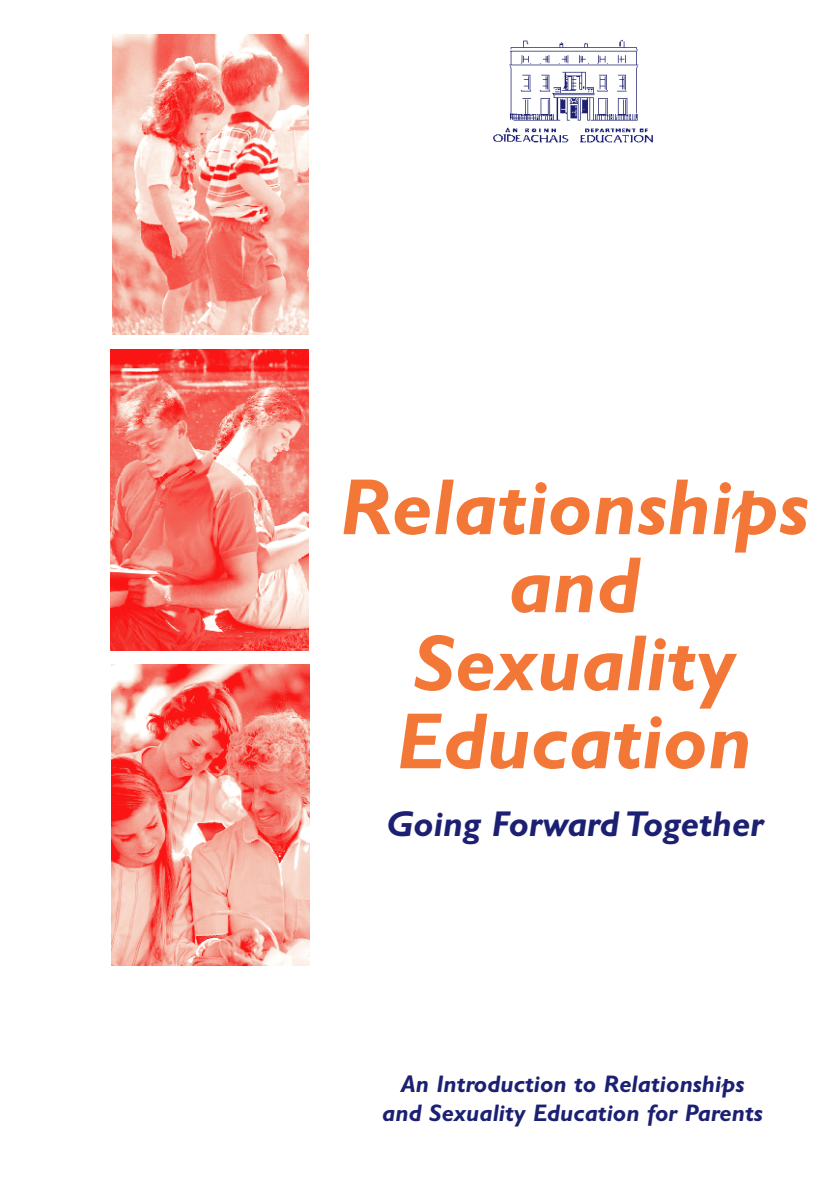
<style>
.page{position:relative;width:840px;height:1191px;background:#fff}
.page>*{position:absolute;margin:0;border:0;box-sizing:border-box;transform-origin:0 0}
.t1{font:italic 700 80px/78px "Gill Sans";color:#f37736;text-align:center}
.t2{font:italic 700 36px "Gill Sans";color:#1c2072}
.t3{font:italic 700 24px/28.8px "Gill Sans";color:#1c2072;text-align:center}
</style>
<div class="page">
<img style="left:493px;top:39px;width:160px;height:104px">
<img style="left:111px;top:664px;width:198px;height:301px">
<img style="left:110px;top:350px;width:198px;height:300px">
<img style="left:112px;top:34px;width:196px;height:300px">
<h1 class="t1" style="left:340px;top:476px;width:470px">Relationships and<br>Sexuality<br>Education</h1>
<h2 class="t2" style="left:387px;top:810px;width:378px">Going Forward Together</h2>
<p class="t3" style="left:382px;top:1071px;width:382px">An Introduction to Relationships and Sexuality Education for Parents</p>
</div>
